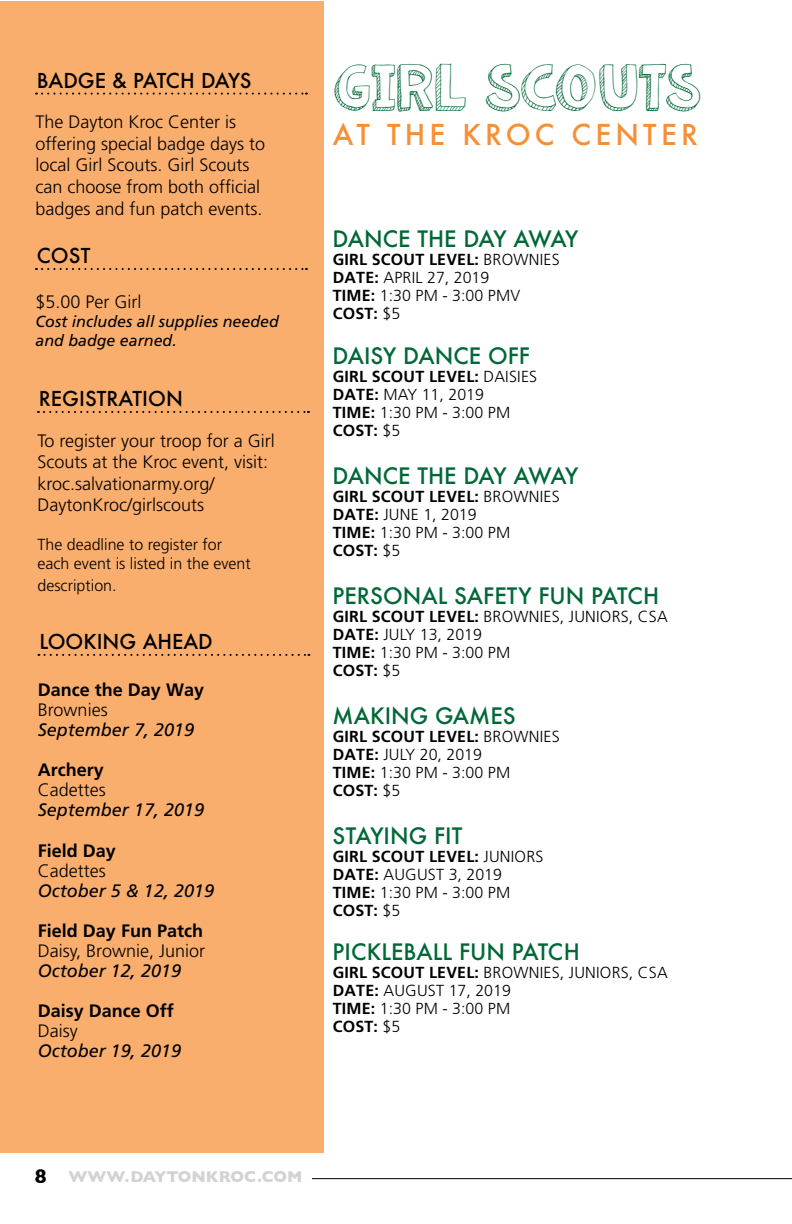
<style>
.page{position:relative;width:792px;height:1224px;background:#fff}
.page>*{position:absolute;margin:0;border:0;box-sizing:border-box;transform-origin:0 0}
.t1{font:44px "KG Summer Sunshine";color:#006836}
.t2{font:500 28px "Futura";letter-spacing:.15em;color:#f78f35}
.t3{font:500 22px "Futura";color:#006836}
.t4{font:500 22px "Futura";letter-spacing:-.035em;color:#006836}
.t5{font:500 20px "Futura";color:#000}
.t6{font:500 20px "Futura";letter-spacing:-.025em;color:#000}
.t7{font:300 18px/21.6px "Frutiger";color:#000}
.t8{font:italic 18px "Frutiger";color:#000}
.t9{font:700 18px "Frutiger";color:#000}
.t10{font:300 16px/18px "Frutiger";color:#000}
.t11{font:italic 16px/19.2px "Frutiger";color:#000}
.t12{font:700 16px "Gill Sans";color:#d1d3d4}
.s1{font-weight:700}
.s2{font-size:20px;color:#000}
</style>
<div class="page">
<hr style="left:312px;top:1178px;width:480px;height:1px;background:#000">
<div style="left:0;top:2px;width:324px;height:1152px;background:#faae6e"></div>
<svg style="left:36px;top:93px;width:271px;height:2px"></svg>
<svg style="left:36px;top:268px;width:271px;height:2px"></svg>
<svg style="left:38px;top:411px;width:271px;height:2px"></svg>
<svg style="left:38px;top:654px;width:271px;height:2px"></svg>
<p class="t6" style="left:37px;top:66px;width:216px">BADGE &amp; PATCH DAYS</p>
<p class="t7" style="left:35px;top:111px;width:231px">The Dayton Kroc Center is offering special badge days to local Girl Scouts. Girl Scouts can choose from both official badges and fun patch events.</p>
<p class="t5" style="left:37px;top:242px;width:55px">COST</p>
<p class="t7" style="left:35px;top:291px;width:108px">$5.00 Per Girl</p>
<p class="t11" style="left:35px;top:312px;width:245px">Cost includes all supplies needed and badge earned.</p>
<p class="t5" style="left:39px;top:385px;width:146px">REGISTRATION</p>
<p class="t7" style="left:37px;top:430px;width:239px">To register your troop for a Girl<br>Scouts at the Kroc event, visit: kroc.salvationarmy.org/<br>DaytonKroc/girlscouts</p>
<p class="t10" style="left:37px;top:535px;width:215px;line-height:19.2px">The deadline to register for each event is listed in the event</p>
<p class="t10" style="left:37px;top:576px;width:81px">description.</p>
<p class="t5" style="left:39px;top:628px;width:175px">LOOKING AHEAD</p>
<p class="t9" style="left:38px;top:679px;width:168px">Dance the Day Way</p>
<p class="t7" style="left:38px;top:699px;width:71px">Brownies</p>
<p class="t8" style="left:38px;top:719px;width:158px">September 7, 2019</p>
<p class="t9" style="left:38px;top:759px;width:68px">Archery</p>
<p class="t7" style="left:38px;top:779px;width:70px">Cadettes</p>
<p class="t8" style="left:38px;top:799px;width:168px">September 17, 2019</p>
<p class="t9" style="left:38px;top:840px;width:80px">Field Day</p>
<p class="t7" style="left:38px;top:860px;width:70px">Cadettes</p>
<p class="t8" style="left:38px;top:880px;width:178px">October 5 &amp; 12, 2019</p>
<p class="t9" style="left:38px;top:920px;width:167px">Field Day Fun Patch</p>
<p class="t7" style="left:38px;top:940px;width:169px">Daisy, Brownie, Junior</p>
<p class="t8" style="left:38px;top:960px;width:145px">October 12, 2019</p>
<p class="t9" style="left:38px;top:1000px;width:138px">Daisy Dance Off</p>
<p class="t7" style="left:38px;top:1020px;width:41px">Daisy</p>
<p class="t8" style="left:38px;top:1040px;width:145px">October 19, 2019</p>
<h1 class="t1" style="left:333px;top:70px;width:369px">GIRL SCOUTS</h1>
<h2 class="t2" style="left:333px;top:115px;width:367px">AT THE KROC CENTER</h2>
<h3 class="t4" style="left:333px;top:224px;width:247px">DANCE THE DAY AWAY</h3>
<p class="t10" style="left:333px;top:251px;width:228px"><span class="s1">GIRL SCOUT LEVEL:</span> BROWNIES<br><span class="s1">DATE:</span> APRIL 27, 2019<br><span class="s1">TIME:</span> 1:30 PM - 3:00 PMV<br><span class="s1">COST:</span> $5</p>
<h3 class="t3" style="left:333px;top:340px;width:199px">DAISY DANCE OFF</h3>
<p class="t10" style="left:333px;top:367px;width:206px"><span class="s1">GIRL SCOUT LEVEL:</span> DAISIES<br><span class="s1">DATE:</span> MAY 11, 2019<br><span class="s1">TIME:</span> 1:30 PM - 3:00 PM<br><span class="s1">COST:</span> $5</p>
<h3 class="t4" style="left:333px;top:460px;width:247px">DANCE THE DAY AWAY</h3>
<p class="t10" style="left:333px;top:487px;width:228px"><span class="s1">GIRL SCOUT LEVEL:</span> BROWNIES<br><span class="s1">DATE:</span> JUNE 1, 2019<br><span class="s1">TIME:</span> 1:30 PM - 3:00 PM<br><span class="s1">COST:</span> $5</p>
<h3 class="t3" style="left:333px;top:580px;width:328px">PERSONAL SAFETY FUN PATCH</h3>
<p class="t10" style="left:333px;top:607px;width:337px"><span class="s1">GIRL SCOUT LEVEL:</span> BROWNIES, JUNIORS, CSA<br><span class="s1">DATE:</span> JULY 13, 2019<br><span class="s1">TIME:</span> 1:30 PM - 3:00 PM<br><span class="s1">COST:</span> $5</p>
<h3 class="t3" style="left:333px;top:700px;width:185px">MAKING GAMES</h3>
<p class="t10" style="left:333px;top:727px;width:228px"><span class="s1">GIRL SCOUT LEVEL:</span> BROWNIES<br><span class="s1">DATE:</span> JULY 20, 2019<br><span class="s1">TIME:</span> 1:30 PM - 3:00 PM<br><span class="s1">COST:</span> $5</p>
<h3 class="t3" style="left:333px;top:820px;width:131px">STAYING FIT</h3>
<p class="t10" style="left:333px;top:847px;width:212px"><span class="s1">GIRL SCOUT LEVEL:</span> JUNIORS<br><span class="s1">DATE:</span> AUGUST 3, 2019<br><span class="s1">TIME:</span> 1:30 PM - 3:00 PM<br><span class="s1">COST:</span> $5</p>
<h3 class="t3" style="left:333px;top:937px;width:249px">PICKLEBALL FUN PATCH</h3>
<p class="t10" style="left:333px;top:964px;width:337px"><span class="s1">GIRL SCOUT LEVEL:</span> BROWNIES, JUNIORS, CSA<br><span class="s1">DATE:</span> AUGUST 17, 2019<br><span class="s1">TIME:</span> 1:30 PM - 3:00 PM<br><span class="s1">COST:</span> $5</p>
<p class="t12" style="left:35px;top:1164px;width:269px"><span class="s2">8</span> WWW.DAYTONKROC.COM</p>
</div>
